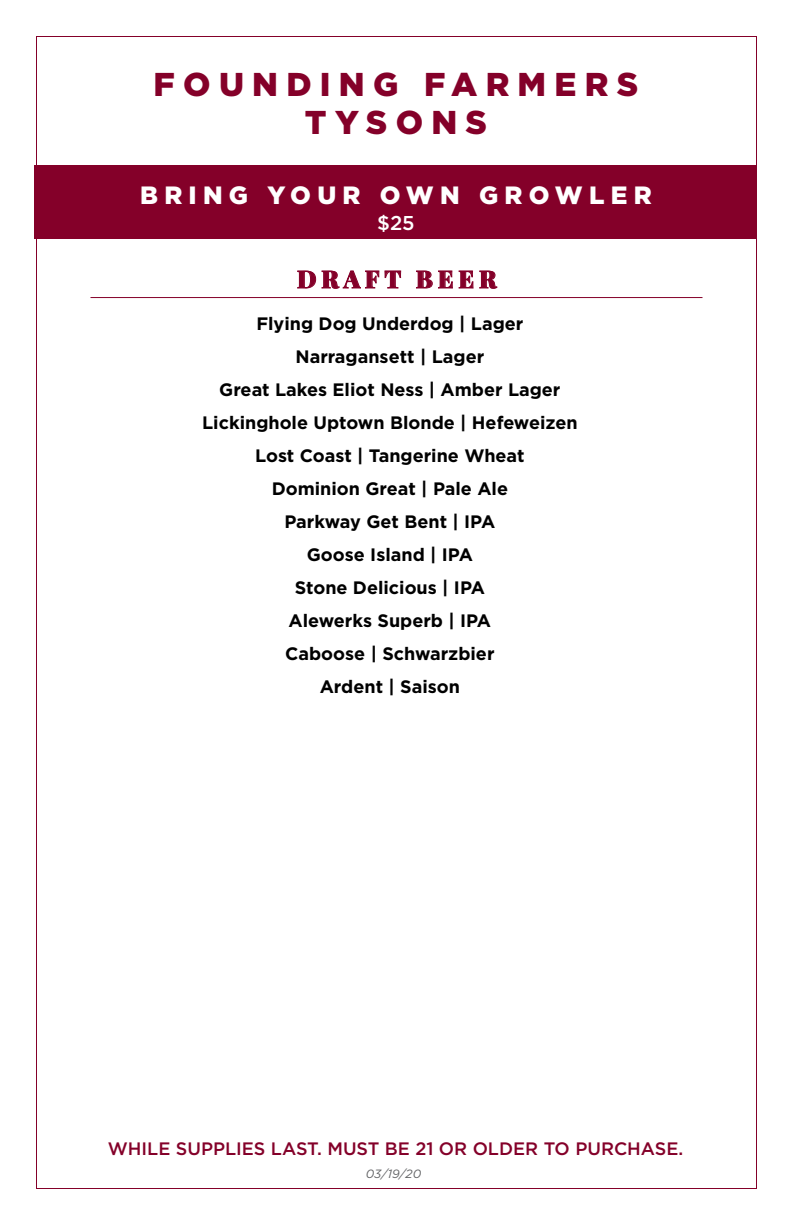
<style>
.page{position:relative;width:792px;height:1224px;background:#fff}
.page>*{position:absolute;margin:0;border:0;box-sizing:border-box;transform-origin:0 0}
.t1{font:900 33px/38px "Gotham";letter-spacing:.25em;color:#840029;text-align:center}
.t2{font:900 25px "Gotham";letter-spacing:.25em;color:#fff}
.t3{font:900 24px "Playfair Display SC";letter-spacing:.21em;color:#840029}
.t4{font:500 20px "Gotham";color:#fff}
.t5{font:700 18px/33px "Gotham";color:#000;text-align:center}
.t6{font:500 18px "Gotham";color:#840029}
.t7{font:italic 12px "Gotham";color:#636466}
</style>
<div class="page">
<hr style="left:90px;top:297px;width:612px;height:1px;background:#840029">
<svg style="left:297px;top:270px;width:104px;height:19px"></svg>
<svg style="left:416px;top:270px;width:37px;height:19px"></svg>
<svg style="left:459px;top:270px;width:39px;height:19px"></svg>
<div style="left:35px;top:166px;width:721px;height:73px;background:#840029"></div>
<h1 class="t1" style="left:154px;top:64px;width:486px">FOUNDING FARMERS<br>TYSONS</h1>
<h2 class="t2" style="left:140px;top:178px;width:513px">BRING YOUR OWN GROWLER</h2>
<p class="t4" style="left:377px;top:210px;width:39px">$25</p>
<h3 class="t3" style="left:297px;top:264px;width:201px">DRAFT BEER</h3>
<p class="t5" style="left:202px;top:307px;width:377px">Flying Dog Underdog | Lager<br>Narragansett | Lager<br>Great Lakes Eliot Ness | Amber Lager<br>Lickinghole Uptown Blonde | Hefeweizen<br>Lost Coast | Tangerine Wheat<br>Dominion Great | Pale Ale<br>Parkway Get Bent | IPA<br>Goose Island | IPA<br>Stone Delicious | IPA<br>Alewerks Superb | IPA<br>Caboose | Schwarzbier<br>Ardent | Saison</p>
<p class="t6" style="left:108px;top:1137px;width:577px">WHILE SUPPLIES LAST. MUST BE 21 OR OLDER TO PURCHASE.</p>
<p class="t7" style="left:366px;top:1166px;width:57px">03/19/20</p>
</div>
